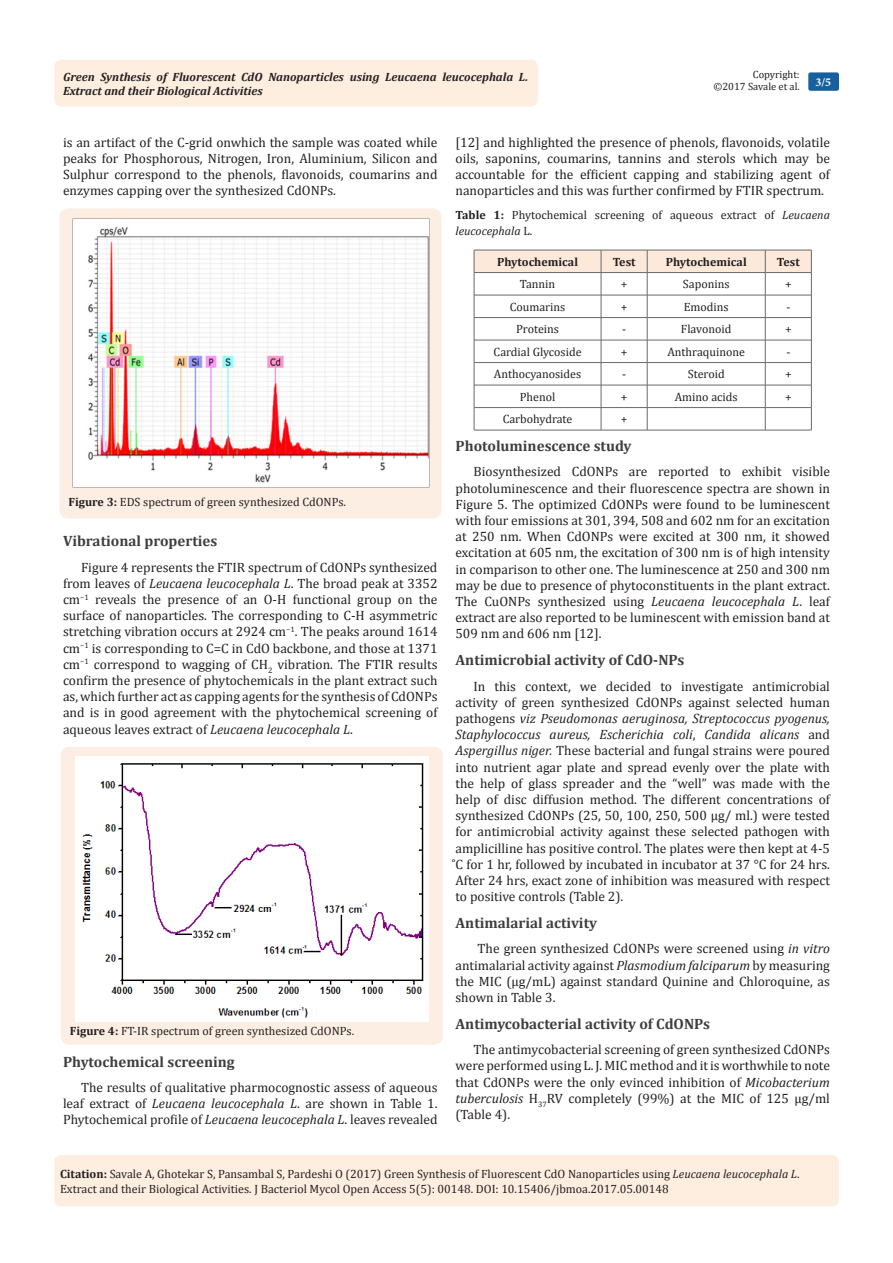
<style>
.page{position:relative;width:893px;height:1263px;background:#fff}
.page>*{position:absolute;margin:0;border:0;box-sizing:border-box;transform-origin:0 0}
.List_Paragraph{font:700 15px "Cambria";color:#3e3e3f}
.t1{font:13.5px/16.2px "Cambria";color:#231f20;text-align:justify}
.Citation{font:12px/14.4px "Cambria";color:#231f20}
.t2{font:italic 700 12px/14.4px "Cambria";color:#231f20}
.t3{font:700 12px "Cambria";color:#231f20}
.t4{font:700 12px "Minion Pro";color:#fff}
.t5{font:10.5px/12.6px "Cambria";color:#231f20;text-align:right}
.s1{font-weight:700}
.s2{font-style:italic}
</style>
<div class="page">
<div style="left:54px;top:1155px;width:785px;height:51px;background:#feeee0;border-radius:7px"></div>
<div style="left:54px;top:60px;width:484px;height:46px;background:#feeee0;border-radius:8px"></div>
<div style="left:808px;top:72px;width:31px;height:19px;background:#18609d;border-radius:2px"></div>
<svg style="left:474px;top:250px;width:338px;height:180px"></svg>
<hr style="left:474px;top:430px;width:127px;height:1px;background:#69696c">
<hr style="left:601px;top:430px;width:46px;height:1px;background:#69696c">
<hr style="left:647px;top:430px;width:118px;height:1px;background:#69696c">
<hr style="left:765px;top:430px;width:46px;height:1px;background:#69696c">
<div style="left:59px;top:208px;width:383px;height:310px;background:#fdeee3;border-radius:9px"></div>
<img style="left:72px;top:219px;width:358px;height:268px">
<div style="left:61px;top:747px;width:382px;height:298px;background:#fdeee3;border-radius:9px"></div>
<img style="left:75px;top:756px;width:353px;height:265px">
<p class="t5" style="left:713px;top:68px;width:88px">Copyright:<br>©2017 Savale et al.</p>
<p class="t2" style="left:63px;top:69px;width:466px">Green Synthesis of Fluorescent CdO Nanoparticles using Leucaena leucocephala L.<br>Extract and their Biological Activities</p>
<p class="t4" style="left:815px;top:74px;width:17px">3/5</p>
<p class="t1" style="left:63px;top:134px;width:376px">is an artifact of the C-grid onwhich the sample was coated while peaks for Phosphorous, Nitrogen, Iron, Aluminium, Silicon and Sulphur correspond to the phenols, flavonoids, coumarins and enzymes capping over the synthesized CdONPs.</p>
<p class="Citation" style="left:68px;top:494px;width:279px"><span class="s1">Figure 3:</span> EDS spectrum of green synthesized CdONPs.</p>
<p class="List_Paragraph" style="left:63px;top:531px;width:156px">Vibrational properties</p>
<p class="t1" style="left:63px;top:559px;width:376px;text-indent:18px">Figure 4 represents the FTIR spectrum of CdONPs synthesized from leaves of <span class="s2">Leucaena leucocephala L</span>. The broad peak at 3352 cm<sup>−1</sup> reveals the presence of an O-H functional group on the surface of nanoparticles. The corresponding to C-H asymmetric stretching vibration occurs at 2924 cm<sup>−1</sup>. The peaks around 1614 cm<sup>−1</sup> is corresponding to C=C in CdO backbone, and those at 1371 cm<sup>−1</sup> correspond to wagging of CH<sub>2</sub> vibration. The FTIR results confirm the presence of phytochemicals in the plant extract such as, which further act as capping agents for the synthesis of CdONPs and is in good agreement with the phytochemical screening of aqueous leaves extract of <span class="s2">Leucaena leucocephala L</span>.</p>
<p class="Citation" style="left:70px;top:1024px;width:286px"><span class="s1">Figure 4:</span> FT-IR spectrum of green synthesized CdONPs.</p>
<p class="List_Paragraph" style="left:63px;top:1051px;width:173px">Phytochemical screening</p>
<p class="t1" style="left:63px;top:1079px;width:376px;text-indent:18px">The results of qualitative pharmocognostic assess of aqueous leaf extract of <span class="s2">Leucaena leucocephala L</span>. are shown in Table 1.<br>Phytochemical profile of <span class="s2">Leucaena leucocephala L</span>. leaves revealed</p>
<p class="t1" style="left:455px;top:134px;width:376px">[12] and highlighted the presence of phenols, flavonoids, volatile oils, saponins, coumarins, tannins and sterols which may be accountable for the efficient capping and stabilizing agent of nanoparticles and this was further confirmed by FTIR spectrum.</p>
<p class="Citation" style="left:455px;top:207px;width:376px;line-height:16.2px"><span class="s1">Table 1:</span> Phytochemical screening of aqueous extract of <span class="s2">Leucaena leucocephala</span> L.</p>
<p class="t3" style="left:497px;top:253px;width:82px">Phytochemical</p>
<p class="t3" style="left:613px;top:253px;width:24px">Test</p>
<p class="t3" style="left:666px;top:253px;width:82px">Phytochemical</p>
<p class="t3" style="left:777px;top:253px;width:24px">Test</p>
<p class="Citation" style="left:520px;top:277px;width:37px">Tannin</p>
<p class="Citation" style="left:621px;top:277px;width:8px">+</p>
<p class="Citation" style="left:683px;top:277px;width:48px">Saponins</p>
<p class="Citation" style="left:785px;top:277px;width:8px">+</p>
<p class="Citation" style="left:510px;top:300px;width:57px">Coumarins</p>
<p class="Citation" style="left:621px;top:300px;width:8px">+</p>
<p class="Citation" style="left:684px;top:300px;width:47px">Emodins</p>
<p class="Citation" style="left:786px;top:300px;width:5px">-</p>
<p class="Citation" style="left:516px;top:322px;width:44px">Proteins</p>
<p class="Citation" style="left:622px;top:322px;width:5px">-</p>
<p class="Citation" style="left:681px;top:322px;width:52px">Flavonoid</p>
<p class="Citation" style="left:785px;top:322px;width:8px">+</p>
<p class="Citation" style="left:494px;top:345px;width:89px">Cardial Glycoside</p>
<p class="Citation" style="left:621px;top:345px;width:8px">+</p>
<p class="Citation" style="left:667px;top:345px;width:79px">Anthraquinone</p>
<p class="Citation" style="left:786px;top:345px;width:5px">-</p>
<p class="Citation" style="left:494px;top:367px;width:89px">Anthocyanosides</p>
<p class="Citation" style="left:622px;top:367px;width:5px">-</p>
<p class="Citation" style="left:688px;top:367px;width:38px">Steroid</p>
<p class="Citation" style="left:785px;top:367px;width:8px">+</p>
<p class="Citation" style="left:520px;top:390px;width:37px">Phenol</p>
<p class="Citation" style="left:621px;top:390px;width:8px">+</p>
<p class="Citation" style="left:675px;top:390px;width:64px">Amino acids</p>
<p class="Citation" style="left:785px;top:390px;width:8px">+</p>
<p class="Citation" style="left:503px;top:412px;width:71px">Carbohydrate</p>
<p class="Citation" style="left:621px;top:412px;width:8px">+</p>
<p class="List_Paragraph" style="left:455px;top:435px;width:178px">Photoluminescence study</p>
<p class="t1" style="left:455px;top:464px;width:376px;text-indent:18px">Biosynthesized CdONPs are reported to exhibit visible photoluminescence and their fluorescence spectra are shown in Figure 5. The optimized CdONPs were found to be luminescent with four emissions at 301, 394, 508 and 602 nm for an excitation at 250 nm. When CdONPs were excited at 300 nm, it showed excitation at 605 nm, the excitation of 300 nm is of high intensity in comparison to other one. The luminescence at 250 and 300 nm may be due to presence of phytoconstituents in the plant extract.<br>The CuONPs synthesized using <span class="s2">Leucaena leucocephala L</span>. leaf extract are also reported to be luminescent with emission band at 509 nm and 606 nm [12].</p>
<p class="List_Paragraph" style="left:455px;top:650px;width:230px">Antimicrobial activity of CdO-NPs</p>
<p class="t1" style="left:455px;top:678px;width:376px;text-indent:18px">In this context, we decided to investigate antimicrobial activity of green synthesized CdONPs against selected human pathogens <span class="s2">viz Pseudomonas aeruginosa, Streptococcus pyogenus, Staphylococcus aureus, Escherichia coli</span>, <span class="s2">Candida alicans</span> and <span class="s2">Aspergillus niger.</span> These bacterial and fungal strains were poured into nutrient agar plate and spread evenly over the plate with the help of glass spreader and the “well” was made with the help of disc diffusion method. The different concentrations of synthesized CdONPs (25, 50, 100, 250, 500 µg/ ml.) were tested for antimicrobial activity against these selected pathogen with amplicilline has positive control. The plates were then kept at 4-5 ̊C for 1 hr, followed by incubated in incubator at 37 °C for 24 hrs.<br>After 24 hrs, exact zone of inhibition was measured with respect to positive controls (Table 2).</p>
<p class="List_Paragraph" style="left:455px;top:912px;width:143px">Antimalarial activity</p>
<p class="t1" style="left:455px;top:941px;width:376px;text-indent:22px">The green synthesized CdONPs were screened using <span class="s2">in vitro </span>antimalarial activity against <span class="s2">Plasmodium falciparum</span> by measuring the MIC (µg/mL) against standard Quinine and Chloroquine, as shown in Table 3.</p>
<p class="List_Paragraph" style="left:455px;top:1013px;width:256px">Antimycobacterial activity of CdONPs</p>
<p class="t1" style="left:455px;top:1041px;width:376px;text-indent:18px">The antimycobacterial screening of green synthesized CdONPs were performed using L. J. MIC method and it is worthwhile to note that CdONPs were the only evinced inhibition of <span class="s2">Micobacterium tuberculosis</span> H<sub>37</sub>RV completely (99%) at the MIC of 125 μg/ml (Table 4).</p>
<p class="Citation" style="left:60px;top:1167px;width:741px"><span class="s1">Citation:</span> Savale A, Ghotekar S, Pansambal S, Pardeshi O (2017) Green Synthesis of Fluorescent CdO Nanoparticles using <span class="s2">Leucaena leucocephala L</span>.<br>Extract and their Biological Activities. J Bacteriol Mycol Open Access 5(5): 00148. DOI: 10.15406/jbmoa.2017.05.00148</p>
</div>
